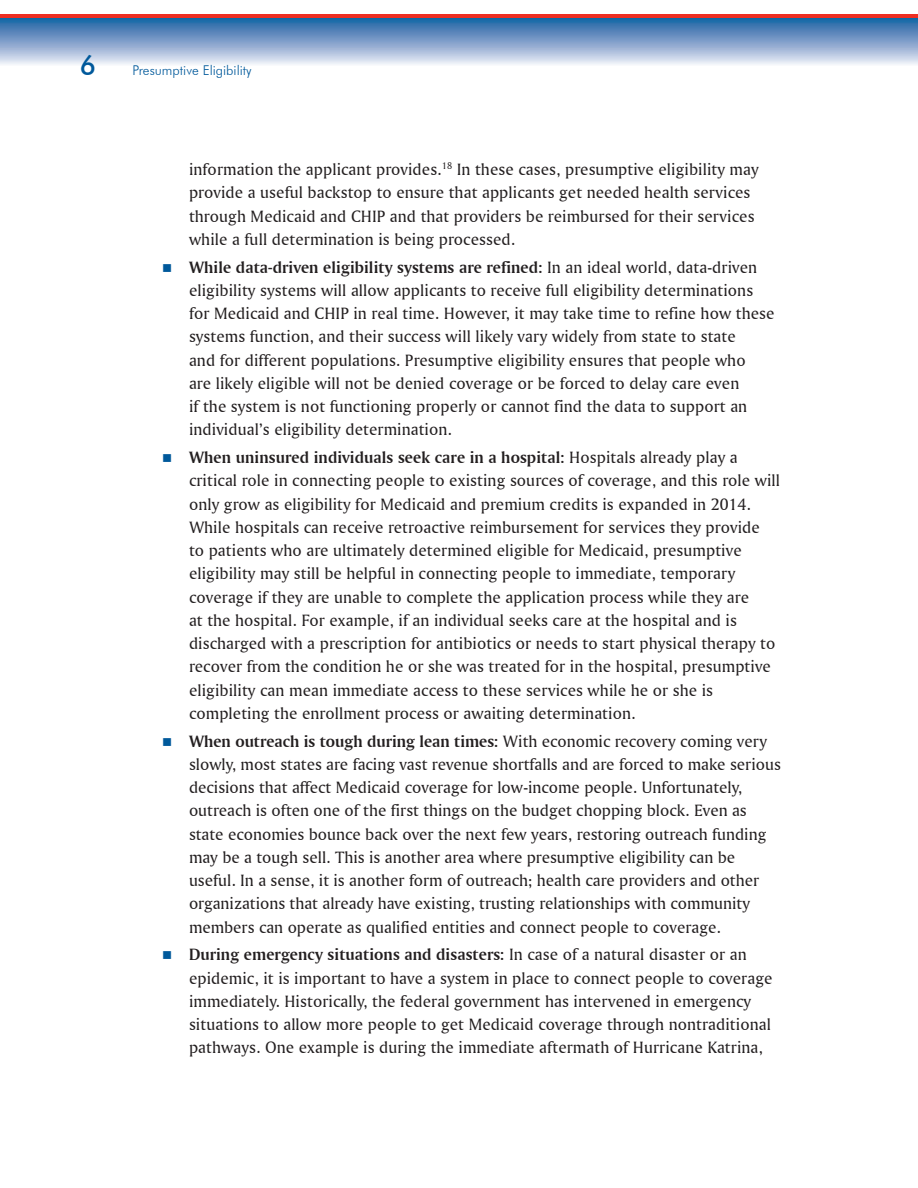
<style>
.page{position:relative;width:918px;height:1188px;background:#fff}
.page>*{position:absolute;margin:0;border:0;box-sizing:border-box;transform-origin:0 0}
.t1{font:500 27px "Futura BT";color:#00599b}
.hanging_indent_2{font:17.25px/23.2px "Amerigo BT Roman A";letter-spacing:.005em;color:#231f20}
.t2{font:300 13.5px "Futura BT";color:#00599b}
.s1{font-family:"Amerigo BT Bold A"}
</style>
<div class="page">
<svg style="left:0;top:18px;width:918px;height:47px;background:#81a3cb"></svg>
<hr style="left:0;top:14px;width:918px;height:4px;background:#ee2e22">
<h1 class="t1" style="left:80px;top:49px;width:18px">6</h1>
<p class="t2" style="left:132px;top:62px;width:121px">Presumptive Eligibility</p>
<p class="hanging_indent_2" style="left:189px;top:157px;width:571px">information the applicant provides.<sup>18</sup> In these cases, presumptive eligibility may provide a useful backstop to ensure that applicants get needed health services through Medicaid and CHIP and that providers be reimbursed for their services while a full determination is being processed.</p>
<p class="hanging_indent_2" style="left:189px;top:255px;width:587px"><span class="s1">While data-driven eligibility systems are refined:</span> In an ideal world, data-driven eligibility systems will allow applicants to receive full eligibility determinations for Medicaid and CHIP in real time. However, it may take time to refine how these systems function, and their success will likely vary widely from state to state<br>and for different populations. Presumptive eligibility ensures that people who<br>are likely eligible will not be denied coverage or be forced to delay care even<br>if the system is not functioning properly or cannot find the data to support an individual’s eligibility determination.</p>
<p class="hanging_indent_2" style="left:189px;top:445px;width:593px"><span class="s1">When uninsured individuals seek care in a hospital:</span> Hospitals already play a critical role in connecting people to existing sources of coverage, and this role will only grow as eligibility for Medicaid and premium credits is expanded in 2014.<br>While hospitals can receive retroactive reimbursement for services they provide<br>to patients who are ultimately determined eligible for Medicaid, presumptive eligibility may still be helpful in connecting people to immediate, temporary coverage if they are unable to complete the application process while they are<br>at the hospital. For example, if an individual seeks care at the hospital and is discharged with a prescription for antibiotics or needs to start physical therapy to recover from the condition he or she was treated for in the hospital, presumptive eligibility can mean immediate access to these services while he or she is completing the enrollment process or awaiting determination.</p>
<p class="hanging_indent_2" style="left:189px;top:729px;width:593px"><span class="s1">When outreach is tough during lean times:</span> With economic recovery coming very slowly, most states are facing vast revenue shortfalls and are forced to make serious decisions that affect Medicaid coverage for low-income people. Unfortunately, outreach is often one of the first things on the budget chopping block. Even as state economies bounce back over the next few years, restoring outreach funding may be a tough sell. This is another area where presumptive eligibility can be useful. In a sense, it is another form of outreach; health care providers and other organizations that already have existing, trusting relationships with community members can operate as qualified entities and connect people to coverage.</p>
<p class="hanging_indent_2" style="left:189px;top:943px;width:585px"><span class="s1">During emergency situations and disasters:</span> In case of a natural disaster or an epidemic, it is important to have a system in place to connect people to coverage immediately. Historically, the federal government has intervened in emergency situations to allow more people to get Medicaid coverage through nontraditional pathways. One example is during the immediate aftermath of Hurricane Katrina,</p>
</div>
